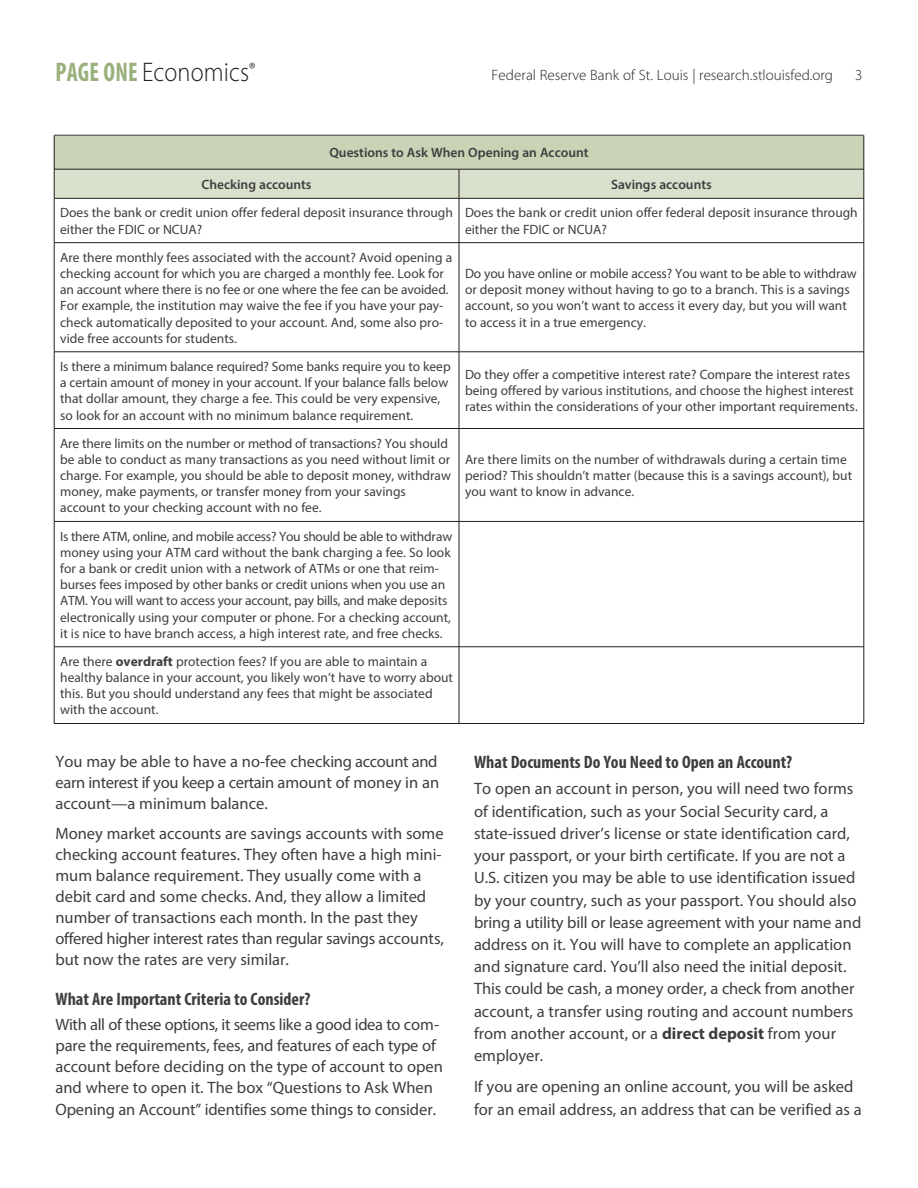
<style>
.page{position:relative;width:918px;height:1188px;background:#fff}
.page>*{position:absolute;margin:0;border:0;box-sizing:border-box;transform-origin:0 0}
.t1{font:300 27px "Myriad Pro";letter-spacing:.005em;color:#231f20;scale:.9 1}
.Section_Head_NEW{font:700 condensed 18px "Myriad Pro";color:#3e3e3f}
.Text{font:16.5px/22.2px "Myriad Pro";color:#3e3e3f}
.t2{font:300 15px "Myriad Pro";letter-spacing:.005em;color:#231f20}
.Text-2{font:13.5px/16.2px "Myriad Pro";color:#3e3e3f}
.Text-3{font:600 13.5px "Myriad Pro";color:#3e3e3f}
.s1{font-weight:700;font-stretch:condensed;color:#9ab07c}
.s2{font-weight:700}
</style>
<div class="page">
<div style="left:54px;top:135px;width:810px;height:34px;background:#c9d3b6"></div>
<svg style="left:55px;top:199px;width:809px;height:524px"></svg>
<hr style="left:54px;top:135px;width:1px;height:34px;background:#231f20">
<hr style="left:864px;top:135px;width:1px;height:34px;background:#231f20">
<svg style="left:54px;top:169px;width:811px;height:29px;background:#d2d9c6"></svg>
<hr style="left:54px;top:198px;width:405px;height:1px;background:#231f20">
<hr style="left:54px;top:199px;width:1px;height:43px;background:#231f20">
<hr style="left:459px;top:198px;width:405px;height:1px;background:#231f20">
<hr style="left:459px;top:199px;width:1px;height:43px;background:#231f20">
<hr style="left:864px;top:199px;width:1px;height:43px;background:#231f20">
<hr style="left:54px;top:242px;width:405px;height:1px;background:#231f20">
<hr style="left:54px;top:243px;width:1px;height:109px;background:#231f20">
<hr style="left:459px;top:242px;width:405px;height:1px;background:#231f20">
<hr style="left:459px;top:243px;width:1px;height:109px;background:#231f20">
<hr style="left:864px;top:243px;width:1px;height:109px;background:#231f20">
<hr style="left:54px;top:352px;width:405px;height:1px;background:#231f20">
<hr style="left:54px;top:352px;width:1px;height:76px;background:#231f20">
<hr style="left:459px;top:352px;width:405px;height:1px;background:#231f20">
<hr style="left:459px;top:352px;width:1px;height:76px;background:#231f20">
<hr style="left:864px;top:352px;width:1px;height:76px;background:#231f20">
<hr style="left:54px;top:428px;width:405px;height:1px;background:#231f20">
<hr style="left:54px;top:429px;width:1px;height:92px;background:#231f20">
<hr style="left:459px;top:428px;width:405px;height:1px;background:#231f20">
<hr style="left:459px;top:429px;width:1px;height:92px;background:#231f20">
<hr style="left:864px;top:429px;width:1px;height:92px;background:#231f20">
<hr style="left:54px;top:521px;width:405px;height:1px;background:#231f20">
<hr style="left:54px;top:522px;width:1px;height:125px;background:#231f20">
<hr style="left:459px;top:521px;width:405px;height:1px;background:#231f20">
<hr style="left:459px;top:522px;width:1px;height:125px;background:#231f20">
<hr style="left:864px;top:522px;width:1px;height:125px;background:#231f20">
<hr style="left:54px;top:647px;width:405px;height:1px;background:#231f20">
<hr style="left:54px;top:647px;width:1px;height:76px;background:#231f20">
<hr style="left:459px;top:647px;width:405px;height:1px;background:#231f20">
<hr style="left:459px;top:647px;width:1px;height:76px;background:#231f20">
<hr style="left:864px;top:647px;width:1px;height:76px;background:#231f20">
<hr style="left:54px;top:723px;width:405px;height:1px;background:#231f20">
<hr style="left:459px;top:723px;width:405px;height:1px;background:#231f20">
<hr style="left:54px;top:135px;width:405px;height:1px;background:#3e3e3f">
<hr style="left:459px;top:135px;width:405px;height:1px;background:#3e3e3f">
<p class="t1" style="left:56px;top:57px;width:224px"><span class="s1">PAGE ONE</span> Economics<sup>®</sup></p>
<p class="t2" style="left:492px;top:67px;width:343px">Federal Reserve Bank of St. Louis | research.stlouisfed.org</p>
<p class="t2" style="left:855px;top:67px;width:9px">3</p>
<p class="Text-3" style="left:329px;top:144px;width:261px">Questions to Ask When Opening an Account</p>
<p class="Text-3" style="left:202px;top:176px;width:111px">Checking accounts</p>
<p class="Text-3" style="left:611px;top:176px;width:102px">Savings accounts</p>
<p class="Text-2" style="left:60px;top:205px;width:394px">Does the bank or credit union offer federal deposit insurance through either the FDIC or NCUA?</p>
<p class="Text-2" style="left:465px;top:205px;width:394px">Does the bank or credit union offer federal deposit insurance through either the FDIC or NCUA?</p>
<p class="Text-2" style="left:60px;top:249px;width:394px">Are there monthly fees associated with the account? Avoid opening a checking account for which you are charged a monthly fee. Look for an account where there is no fee or one where the fee can be avoided.<br>For example, the institution may waive the fee if you have your pay&shy;check automatically deposited to your account. And, some also pro&shy;vide free accounts for students.</p>
<p class="Text-2" style="left:465px;top:265px;width:393px">Do you have online or mobile access? You want to be able to withdraw or deposit money without having to go to a branch. This is a savings account, so you won’t want to access it every day, but you will want to access it in a true emergency.</p>
<p class="Text-2" style="left:60px;top:358px;width:392px">Is there a minimum balance required? Some banks require you to keep a certain amount of money in your account. If your balance falls below that dollar amount, they charge a fee. This could be very expensive, so look for an account with no minimum balance requirement.</p>
<p class="Text-2" style="left:465px;top:366px;width:394px">Do they offer a competitive interest rate? Compare the interest rates being offered by various institutions, and choose the highest interest rates within the considerations of your other important requirements.</p>
<p class="Text-2" style="left:60px;top:435px;width:392px">Are there limits on the number or method of transactions? You should be able to conduct as many transactions as you need without limit or charge. For example, you should be able to deposit money, withdraw money, make payments, or transfer money from your savings account to your checking account with no fee.</p>
<p class="Text-2" style="left:465px;top:451px;width:389px">Are there limits on the number of withdrawals during a certain time period? This shouldn’t matter (because this is a savings account), but you want to know in advance.</p>
<p class="Text-2" style="left:60px;top:528px;width:394px">Is there ATM, online, and mobile access? You should be able to withdraw money using your ATM card without the bank charging a fee. So look for a bank or credit union with a network of ATMs or one that reim&shy;burses fees imposed by other banks or credit unions when you use an ATM. You will want to access your account, pay bills, and make deposits electronically using your computer or phone. For a checking account, it is nice to have branch access, a high interest rate, and free checks.</p>
<p class="Text-2" style="left:60px;top:653px;width:394px">Are there <span class="s2">overdraft</span> protection fees? If you are able to maintain a healthy balance in your account, you likely won’t have to worry about this. But you should understand any fees that might be associated with the account.</p>
<p class="Text" style="left:56px;top:750px;width:385px;line-height:21px;text-align:justify">You may be able to have a no-fee checking account and earn interest if you keep a certain amount of money in an account—a minimum balance.</p>
<p class="Text" style="left:56px;top:822px;width:390px;line-height:21px">Money market accounts are savings accounts with some checking account features. They often have a high mini&shy;mum balance requirement. They usually come with a debit card and some checks. And, they allow a limited number of transactions each month. In the past they offered higher interest rates than regular savings accounts, but now the rates are very similar.</p>
<p class="Section_Head_NEW" style="left:56px;top:987px;width:256px">What Are Important Criteria to Consider?</p>
<p class="Text" style="left:56px;top:1014px;width:389px;line-height:21px">With all of these options, it seems like a good idea to com&shy;pare the requirements, fees, and features of each type of account before deciding on the type of account to open and where to open it. The box “Questions to Ask When Opening an Account” identifies some things to consider.</p>
<p class="Section_Head_NEW" style="left:474px;top:750px;width:320px">What Documents Do You Need to Open an Account?</p>
<p class="Text" style="left:474px;top:778px;width:389px">To open an account in person, you will need two forms of identification, such as your Social Security card, a state-issued driver’s license or state identification card, your passport, or your birth certificate. If you are not a U.S. citizen you may be able to use identification issued by your country, such as your passport. You should also bring a utility bill or lease agreement with your name and address on it. You will have to complete an application and signature card. You’ll also need the initial deposit.<br>This could be cash, a money order, a check from another account, a transfer using routing and account numbers from another account, or a <span class="s2">direct deposit</span> from your employer.</p>
<p class="Text" style="left:474px;top:1075px;width:389px">If you are opening an online account, you will be asked for an email address, an address that can be verified as a</p>
</div>
